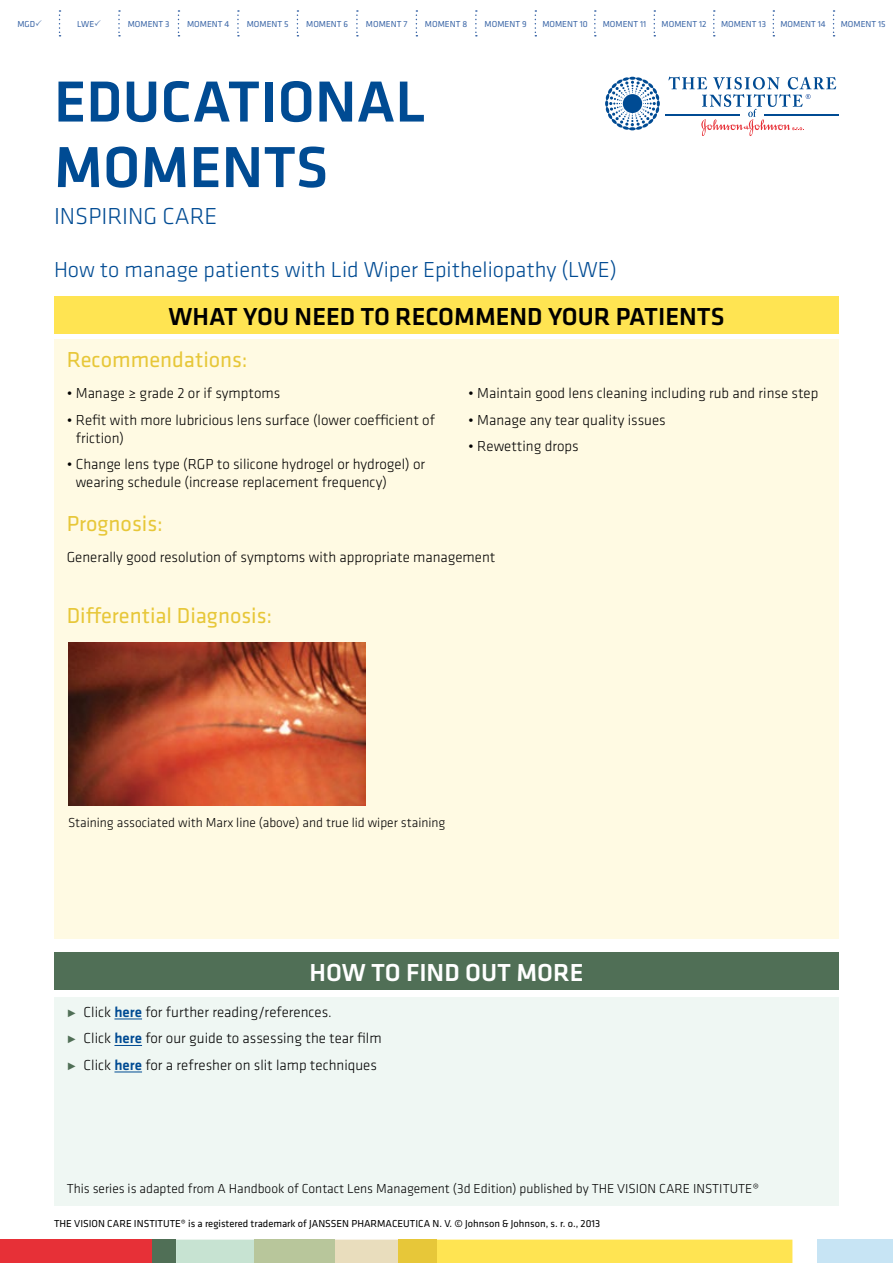
<style>
.page{position:relative;width:893px;height:1263px;background:#fff}
.page>*{position:absolute;margin:0;border:0;box-sizing:border-box;transform-origin:0 0}
.t1{font:500 60px/65.6px "Klavika";color:#004b93}
.t2{font:500 25.5px "Klavika";color:#000}
.t3{font:500 25.5px "Klavika";color:#fff}
.t4{font:300 24px "Klavika";color:#004b93}
.t5{font:300 22.5px "Klavika";color:#004b93}
.t6{font:22.5px "Klavika";color:#e7c739}
.t7{font:300 15px/18px "Klavika";color:#000}
.t8{font:300 13.5px "Klavika";color:#000}
.t9{font:10.5px "Klavika";color:#000}
.t10{font:9px "Klavika";color:#3b66a7}
.s1{color:#506f56}
.s2{font-weight:500;color:#004b93}
</style>
<div class="page">
<div style="left:54px;top:339px;width:785px;height:600px;background:#fffae3"></div>
<div style="left:54px;top:997px;width:785px;height:208px;background:#eff7f3"></div>
<div style="left:0;top:1239px;width:153px;height:24px;background:#e73037"></div>
<svg style="left:153px;top:1239px;width:639px;height:24px;background:#e5db7a"></svg>
<div style="left:398px;top:1239px;width:38px;height:24px;background:#e7c739"></div>
<div style="left:818px;top:1239px;width:75px;height:24px;background:#c7e4f4"></div>
<svg style="left:59px;top:10px;width:2px;height:27px"></svg>
<svg style="left:118px;top:10px;width:2px;height:27px"></svg>
<svg style="left:178px;top:10px;width:1px;height:27px"></svg>
<svg style="left:237px;top:10px;width:2px;height:27px"></svg>
<svg style="left:297px;top:10px;width:1px;height:27px"></svg>
<svg style="left:356px;top:10px;width:2px;height:27px"></svg>
<svg style="left:416px;top:10px;width:1px;height:27px"></svg>
<svg style="left:475px;top:10px;width:2px;height:27px"></svg>
<svg style="left:535px;top:10px;width:1px;height:27px"></svg>
<svg style="left:594px;top:10px;width:2px;height:27px"></svg>
<svg style="left:654px;top:10px;width:1px;height:27px"></svg>
<svg style="left:713px;top:10px;width:2px;height:27px"></svg>
<svg style="left:773px;top:10px;width:1px;height:27px"></svg>
<svg style="left:833px;top:10px;width:1px;height:27px"></svg>
<svg style="left:605px;top:77px;width:55px;height:53px"></svg>
<hr style="left:666px;top:114px;width:74px;height:1px;background:#004b93">
<hr style="left:764px;top:114px;width:75px;height:1px;background:#004b93">
<svg style="left:668px;top:77px;width:168px;height:59px"></svg>
<div style="left:54px;top:296px;width:785px;height:38px;background:#ffe452"></div>
<svg style="left:114px;top:1019px;width:28px;height:1px"></svg>
<svg style="left:114px;top:1045px;width:28px;height:1px"></svg>
<svg style="left:114px;top:1072px;width:28px;height:1px"></svg>
<div style="left:54px;top:952px;width:785px;height:38px;background:#506f56"></div>
<img style="left:69px;top:642px;width:296px;height:163px">
<p class="t10" style="left:17px;top:19px;width:19px">MGD</p>
<p class="t10" style="left:77px;top:19px;width:18px">LWE</p>
<p class="t10" style="left:128px;top:19px;width:43px">MOMENT 3</p>
<p class="t10" style="left:187px;top:19px;width:44px">MOMENT 4</p>
<p class="t10" style="left:247px;top:19px;width:43px">MOMENT 5</p>
<p class="t10" style="left:306px;top:19px;width:44px">MOMENT 6</p>
<p class="t10" style="left:366px;top:19px;width:43px">MOMENT 7</p>
<p class="t10" style="left:425px;top:19px;width:44px">MOMENT 8</p>
<p class="t10" style="left:485px;top:19px;width:44px">MOMENT 9</p>
<p class="t10" style="left:542px;top:19px;width:47px">MOMENT 10</p>
<p class="t10" style="left:603px;top:19px;width:45px">MOMENT 11</p>
<p class="t10" style="left:662px;top:19px;width:46px">MOMENT 12</p>
<p class="t10" style="left:721px;top:19px;width:46px">MOMENT 13</p>
<p class="t10" style="left:780px;top:19px;width:47px">MOMENT 14</p>
<p class="t10" style="left:841px;top:19px;width:47px">MOMENT 15</p>
<h1 class="t1" style="left:54px;top:70px;width:373px">EDUCATIONAL<br>MOMENTS</h1>
<h3 class="t4" style="left:54px;top:203px;width:165px">INSPIRING CARE</h3>
<h3 class="t5" style="left:54px;top:257px;width:565px">How to manage patients with Lid Wiper Epitheliopathy (LWE)</h3>
<h2 class="t2" style="left:168px;top:302px;width:158px">WHAT YOU NEED</h2>
<h2 class="t2" style="left:360px;top:302px;width:69px">TO RECOMMEND</h2>
<h2 class="t2" style="left:548px;top:302px;width:31px">YOUR</h2>
<h2 class="t2" style="left:616px;top:302px;width:28px">PATIENTS</h2>
<h3 class="t6" style="left:67px;top:348px;width:182px">Recommendations:</h3>
<p class="t7" style="left:67px;top:384px;width:215px">• Manage ≥ grade 2 or if symptoms</p>
<p class="t7" style="left:76px;top:411px;width:361px;text-indent:-9px">• Refit with more lubricious lens surface (lower coefficient of friction)</p>
<p class="t7" style="left:76px;top:455px;width:351px;text-indent:-9px">• Change lens type (RGP to silicone hydrogel or hydrogel) or wearing schedule (increase replacement frequency)</p>
<p class="t7" style="left:468px;top:384px;width:352px">• Maintain good lens cleaning including rub and rinse step</p>
<p class="t7" style="left:468px;top:411px;width:199px">• Manage any tear quality issues</p>
<p class="t7" style="left:468px;top:437px;width:112px">• Rewetting drops</p>
<h3 class="t6" style="left:67px;top:512px;width:98px">Prognosis:</h3>
<p class="t7" style="left:67px;top:548px;width:430px">Generally good resolution of symptoms with appropriate management</p>
<h3 class="t6" style="left:67px;top:603px;width:207px">Differential Diagnosis:</h3>
<p class="t8" style="left:68px;top:815px;width:379px">Staining associated with Marx line (above) and true lid wiper staining</p>
<h2 class="t3" style="left:309px;top:958px;width:20px">HOW</h2>
<h2 class="t3" style="left:371px;top:958px;width:62px">TO FIND</h2>
<h2 class="t3" style="left:465px;top:958px;width:88px">OUT MORE</h2>
<p class="t7" style="left:67px;top:1003px;width:267px"><span class="s1">•</span> Click <span class="s2">HERE</span> for further reading/references.</p>
<p class="t7" style="left:67px;top:1030px;width:316px"><span class="s1">•</span> Click <span class="s2">HERE</span> for our guide to assessing the tear film</p>
<p class="t7" style="left:67px;top:1056px;width:312px"><span class="s1">•</span> Click <span class="s2">HERE</span> for a refresher on slit lamp techniques</p>
<p class="t8" style="left:67px;top:1182px;width:694px">This series is adapted from A Handbook of Contact Lens Management (3d Edition) published by THE VISION CARE INSTITUTE®</p>
<p class="t9" style="left:54px;top:1218px;width:548px">THE VISION CARE INSTITUTE® is a registered trademark of JANSSEN PHARMACEUTICA N. V. © Johnson &amp; Johnson, s. r. o., 2013</p>
</div>
